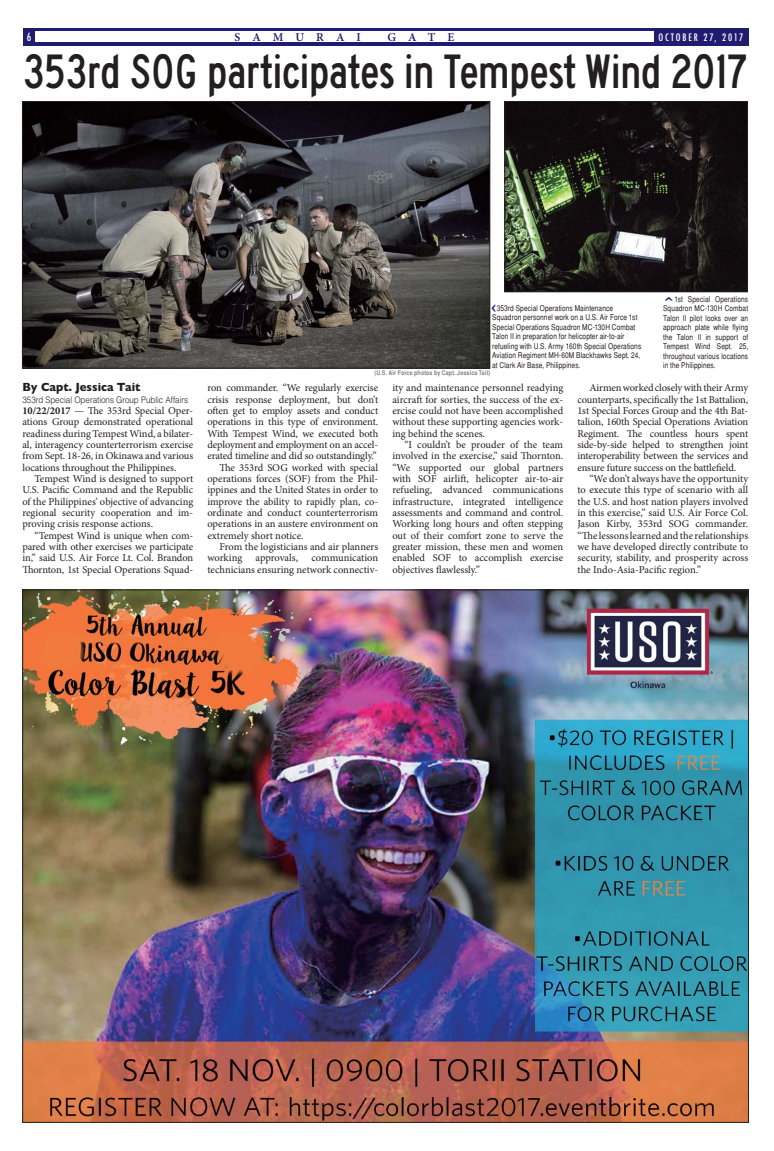
<style>
.page{position:relative;width:774px;height:1151px;background:#fff}
.page>*{position:absolute;margin:0;border:0;box-sizing:border-box;transform-origin:0 0}
.t1{font:50px "Roadgeek 2005 Series C";letter-spacing:-.01em;color:#231f20;scale:.94 1}
.t2{font:700 12px "Gill Sans";color:#231f20;scale:.95 1}
.t3{font:600 12px "Minion Pro";letter-spacing:1em;color:#201c70}
.t4{font:500 condensed 11px "Futura";color:#fff}
.t5{font:10.5px/11.3px "Minion Pro";letter-spacing:-.01em;color:#231f20;text-align:justify}
.t6{font:500 condensed 10px "Futura";letter-spacing:.18em;color:#fff}
.t7{font:300 9px "Helvetica";letter-spacing:-.005em;color:#231f20;scale:.9 1}
.t8{font:condensed 8px/9.5px "Helvetica";letter-spacing:.015em;color:#231f20}
.t9{font:8px "OCRA Std";color:#201c70;scale:2 1}
.t10{font:700 condensed 6.5px "Helvetica";letter-spacing:.02em;color:#808285}
.s1{font-weight:700}
.s2{font-family:"OCRA Std";font-stretch:normal;color:#201c70}
</style>
<div class="page">
<img style="left:24px;top:592px;width:723px;height:529px">
<div style="left:23px;top:28px;width:725px;height:17px;background:#201c70"></div>
<div style="left:35px;top:32px;width:618px;height:10px;background:#fff"></div>
<img style="left:24px;top:103px;width:464px;height:263px">
<div style="left:22px;top:101px;width:468px;height:267px;border:1px solid #231f20"></div>
<img style="left:506px;top:103px;width:240px;height:187px">
<div style="left:504px;top:101px;width:244px;height:191px;border:1px solid #231f20"></div>
<p class="t4" style="left:27px;top:31px;width:6px">6</p>
<p class="t3" style="left:234px;top:30px;width:128px">SAMURAI</p>
<p class="t3" style="left:388px;top:30px;width:68px">GATE</p>
<p class="t6" style="left:658px;top:31px;width:86px">OCTOBER 27, 2017</p>
<h1 class="t1" style="left:23px;top:54px;width:773px">353rd SOG participates in Tempest Wind 2017</h1>
<p class="t2" style="left:22px;top:380px;width:126px">By Capt. Jessica Tait</p>
<p class="t7" style="left:22px;top:394px;width:186px">353rd Special Operations Group Public Affairs</p>
<p class="t5" style="left:22px;top:406px;width:172px"><span class="s1">10/22/2017</span> — The 353rd Special Oper&shy;ations Group demonstrated operational readiness during Tempest Wind, a bilater&shy;al, interagency counterterrorism exercise from Sept. 18-26, in Okinawa and various locations throughout the Philippines.</p>
<p class="t5" style="left:22px;top:474px;width:172px;text-indent:12px">Tempest Wind is designed to support U.S. Pacific Command and the Republic of the Philippines’ objective of advancing regional security cooperation and im&shy;proving crisis response actions.</p>
<p class="t5" style="left:22px;top:530px;width:172px;text-indent:12px">“Tempest Wind is unique when com&shy;pared with other exercises we participate in,” said U.S. Air Force Lt. Col. Brandon Thornton, 1st Special Operations Squad-</p>
<p class="t9" style="left:489px;top:314px;width:7px;rotate:-90deg">^</p>
<p class="t8" style="left:492px;top:303px;width:151px;text-indent:4px">353rd Special Operations Maintenance Squadron personnel work on a U.S. Air Force 1st Special Operations Squadron MC-130H Combat Talon II in preparation for helicopter air-to-air refueling with U.S. Army 160th Special Operations Aviation Regiment MH-60M Blackhawks Sept. 24, at Clark Air Base, Philippines.</p>
<p class="t10" style="left:374px;top:371px;width:117px">(U.S. Air Force photos by Capt. Jessica Tait)</p>
<p class="t8" style="left:663px;top:295px;width:87px;text-align:justify"><span class="s2">^</span>1st Special Operations Squadron MC-130H Combat Talon II pilot looks over an approach plate while flying the Talon II in support of Tempest Wind Sept. 25, throughout various locations in the Philippines.</p>
<p class="t5" style="left:207px;top:383px;width:172px">ron commander. “We regularly exercise</p>
<p class="t5" style="left:207px;top:394px;width:172px">crisis response deployment, but don’t</p>
<p class="t5" style="left:207px;top:406px;width:172px">often get to employ assets and conduct</p>
<p class="t5" style="left:207px;top:417px;width:172px">operations in this type of environment.</p>
<p class="t5" style="left:207px;top:428px;width:172px">With Tempest Wind, we executed both</p>
<p class="t5" style="left:207px;top:440px;width:172px">deployment and employment on an accel-</p>
<p class="t5" style="left:207px;top:451px;width:171px">erated timeline and did so outstandingly.”</p>
<p class="t5" style="left:219px;top:462px;width:160px">The 353rd SOG worked with special</p>
<p class="t5" style="left:207px;top:474px;width:172px">operations forces (SOF) from the Phil-</p>
<p class="t5" style="left:207px;top:485px;width:172px">ippines and the United States in order to</p>
<p class="t5" style="left:207px;top:496px;width:172px">improve the ability to rapidly plan, co-</p>
<p class="t5" style="left:207px;top:508px;width:172px">ordinate and conduct counterterrorism</p>
<p class="t5" style="left:207px;top:519px;width:172px">operations in an austere environment on</p>
<p class="t5" style="left:207px;top:530px;width:98px">extremely short notice.</p>
<p class="t5" style="left:219px;top:542px;width:160px">From the logisticians and air planners</p>
<p class="t5" style="left:207px;top:553px;width:36px">working</p>
<p class="t5" style="left:256px;top:553px;width:44px">approvals,</p>
<p class="t5" style="left:207px;top:553px;width:172px;text-align:right">communication<br>technicians ensuring network connectiv-</p>
<p class="t5" style="left:392px;top:383px;width:172px">ity and maintenance personnel readying aircraft for sorties, the success of the ex&shy;ercise could not have been accomplished without these supporting agencies work&shy;ing behind the scenes.</p>
<p class="t5" style="left:392px;top:440px;width:172px;text-indent:12px">“I couldn’t be prouder of the team involved in the exercise,” said Thornton. “We supported our global partners with SOF airlift, helicopter air-to-air refueling, advanced communications infrastructure, integrated intelligence assessments and command and control.<br>Working long hours and often stepping out of their comfort zone to serve the greater mission, these men and women enabled SOF to accomplish exercise objectives flawlessly.”</p>
<p class="t5" style="left:577px;top:383px;width:172px;text-indent:12px">Airmen worked closely with their Army counterparts, specifically the 1st Battalion, 1st Special Forces Group and the 4th Bat&shy;talion, 160th Special Operations Aviation Regiment. The countless hours spent side-by-side helped to strengthen joint interoperability between the services and ensure future success on the battlefield.</p>
<p class="t5" style="left:577px;top:474px;width:172px;text-indent:12px">“We don’t always have the opportunity to execute this type of scenario with all the U.S. and host nation players involved in this exercise,” said U.S. Air Force Col.<br>Jason Kirby, 353rd SOG commander. “The lessons learned and the relationships we have developed directly contribute to security, stability, and prosperity across the Indo-Asia-Pacific region.”</p>
</div>
